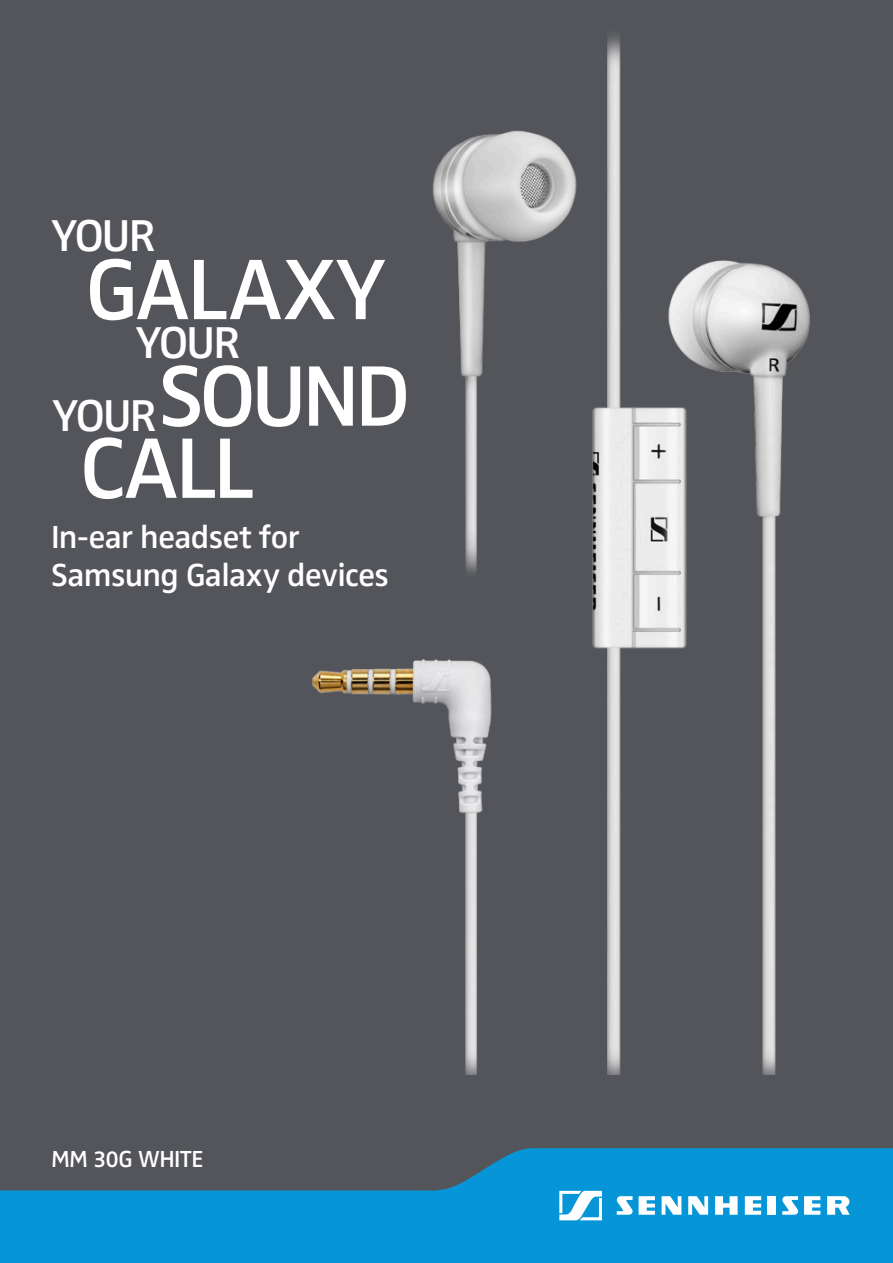
<style>
.page{position:relative;width:893px;height:1263px;background:#fff}
.page>*{position:absolute;margin:0;border:0;box-sizing:border-box;transform-origin:0 0}
.t1{font:600 88.8px "Sennheiser";letter-spacing:-.045em;color:#fff}
.t2{font:600 46.2px "Sennheiser";letter-spacing:-.045em;color:#fff}
.SennhDemi_28pt_30_-3{font:600 33px/37.5px "Sennheiser";letter-spacing:-.02em;color:#fff}
.SennhDemi_28pt_30_-3-2{font:600 24px "Sennheiser";letter-spacing:-.025em;color:#fff}
</style>
<div class="page">
<div style="left:0;top:0;width:893px;height:1198px;background:#54555a"></div>
<svg style="left:0;top:1148px;width:893px;height:115px;fill:#0696d7"></svg>
<svg style="left:559px;top:1191px;width:43px;height:29px"></svg>
<svg style="left:639px;top:1196px;width:16px;height:19px"></svg>
<svg style="left:662px;top:1196px;width:19px;height:19px"></svg>
<svg style="left:715px;top:1196px;width:23px;height:19px"></svg>
<svg style="left:827px;top:1196px;width:23px;height:19px"></svg>
<svg style="left:688px;top:1196px;width:20px;height:19px"></svg>
<svg style="left:804px;top:1196px;width:16px;height:19px"></svg>
<div style="left:768px;top:1196px;width:8px;height:19px;background:#fff"></div>
<svg style="left:745px;top:1196px;width:16px;height:19px"></svg>
<svg style="left:617px;top:1196px;width:16px;height:19px"></svg>
<svg style="left:782px;top:1196px;width:16px;height:19px"></svg>
<img style="left:313px;top:36px;width:497px;height:1038px">
<p class="t2" style="left:51px;top:209px;width:106px">YOUR</p>
<p class="t1" style="left:85px;top:238px;width:302px">GALAXY</p>
<p class="t2" style="left:136px;top:316px;width:106px">YOUR</p>
<p class="t1" style="left:158px;top:344px;width:253px">SOUND</p>
<p class="t1" style="left:81px;top:417px;width:176px">CALL</p>
<p class="t2" style="left:52px;top:388px;width:106px">YOUR</p>
<p class="SennhDemi_28pt_30_-3" style="left:51px;top:518px;width:340px">In-ear headset for<br>Samsung Galaxy devices</p>
<p class="SennhDemi_28pt_30_-3-2" style="left:51px;top:1144px;width:154px">MM 30G WHITE</p>
</div>
